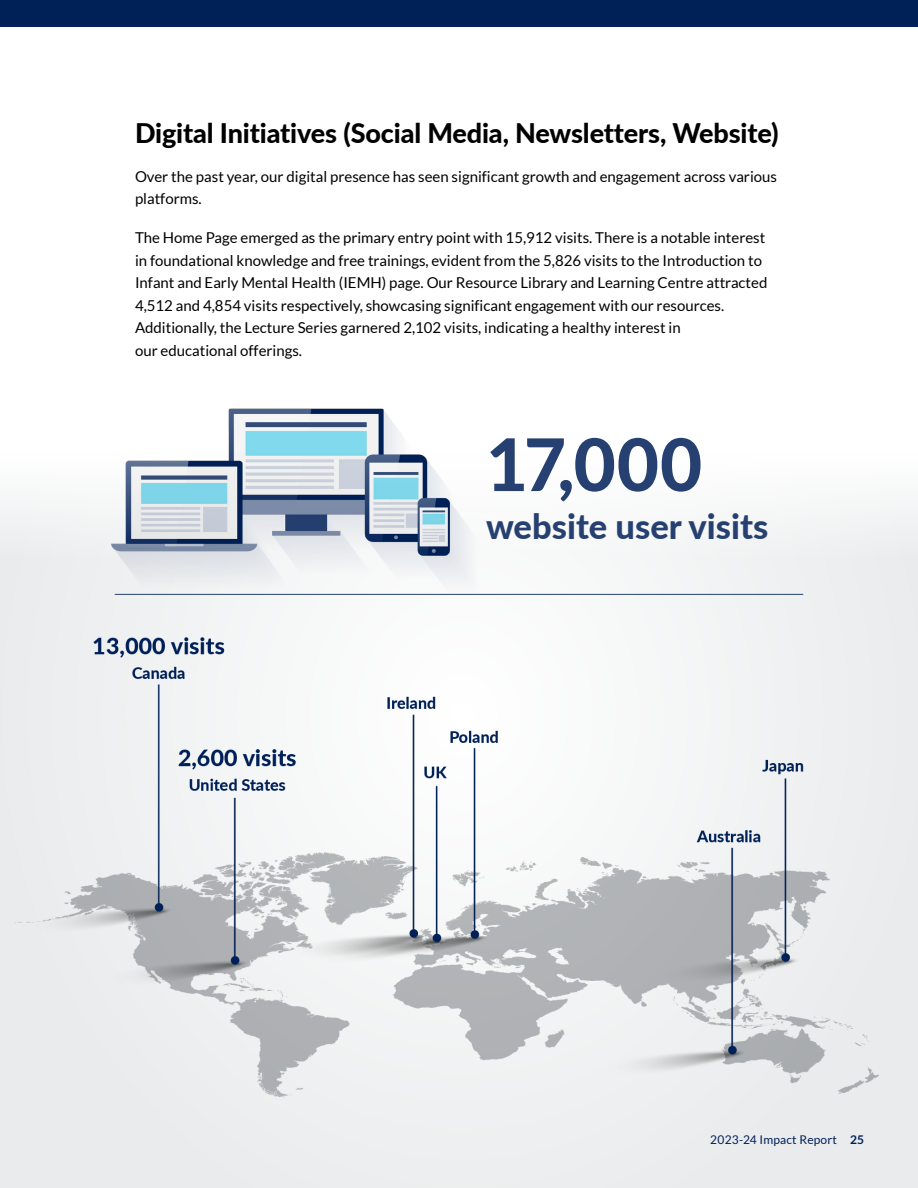
<style>
.page{position:relative;width:918px;height:1188px;background:#fff}
.page>*{position:absolute;margin:0;border:0;box-sizing:border-box;transform-origin:0 0}
.t1{font:800 72.6px "Lato";color:#264171}
.t2{font:800 34.5px "Lato";color:#264171}
.t3{font:800 27px "Lato";letter-spacing:-.005em;color:#000}
.t4{font:15px/22.5px "Lato";color:#000}
.t5{font:12px "Lato";letter-spacing:.015em;color:#002058}
.s1{font-weight:700}
</style>
<div class="page">
<div style="left:0;top:0;width:918px;height:27px;background:#002058"></div>
<img style="left:0;top:504px;width:918px;height:684px">
<img style="left:106px;top:408px;width:374px;height:187px">
<hr style="left:115px;top:594px;width:688px;height:1px;background:#264171">
<h3 class="t3" style="left:135px;top:113px;width:645px">Digital Initiatives (Social Media, Newsletters, Website)</h3>
<p class="t4" style="left:135px;top:165px;width:644px">Over the past year, our digital presence has seen significant growth and engagement across various platforms.</p>
<p class="t4" style="left:135px;top:226px;width:634px">The Home Page emerged as the primary entry point with 15,912 visits. There is a notable interest in foundational knowledge and free trainings, evident from the 5,826 visits to the Introduction to Infant and Early Mental Health (IEMH) page. Our Resource Library and Learning Centre attracted 4,512 and 4,854 visits respectively, showcasing significant engagement with our resources.<br>Additionally, the Lecture Series garnered 2,102 visits, indicating a healthy interest in<br>our educational offerings.</p>
<h1 class="t1" style="left:486px;top:411px;width:218px">17,000</h1>
<h2 class="t2" style="left:486px;top:501px;width:284px">website user visits</h2>
<p class="t5" style="left:710px;top:1133px;width:155px">2023-24 Impact Report <span class="s1">25</span></p>
</div>
